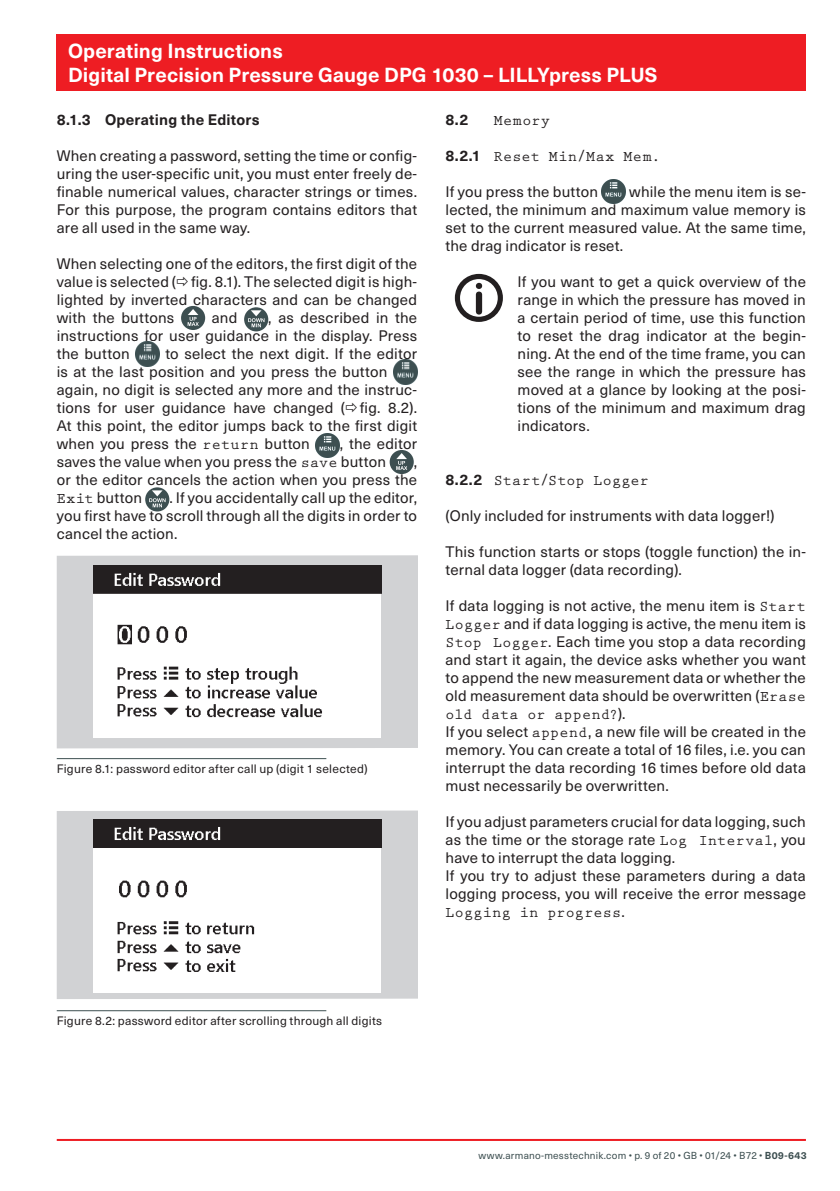
<style>
.page{position:relative;width:840px;height:1191px;background:#fff}
.page>*{position:absolute;margin:0;border:0;box-sizing:border-box;transform-origin:0 0}
.t1{font:700 20px/24px "Neue Haas Unica W1 G";letter-spacing:.005em;color:#fff}
.t2{font:15px/18px "Neue Haas Unica W1 G";letter-spacing:.01em;color:#231f20;text-align:justify}
.t3{font:700 15px "Prestige Elite Std";letter-spacing:.02em;color:#231f20}
.t4{font:700 15px "Neue Haas Unica W1 G";letter-spacing:.015em;color:#231f20}
.t5{font:12px "Neue Haas Unica W1 G";letter-spacing:.02em;color:#231f20}
.t6{font:10px "Neue Haas Unica W1 G";letter-spacing:.02em;color:#3d4f51}
.s1{font-family:"Neue Haas Unica W1 G"}
.s2{font-family:"Prestige Elite Std";font-weight:700}
.s3{font-family:"Neue Haas Unica W1 G";font-weight:400}
.s4{font-weight:700}
</style>
<div class="page">
<hr style="left:57px;top:1139px;width:748px;height:2px;background:#ee1d23">
<div style="left:57px;top:34px;width:748px;height:57px;background:#ee1d23"></div>
<div style="left:181px;top:306px;width:24px;height:24px;background:#3d4f51;border-radius:50%"></div>
<svg style="left:187px;top:309px;width:11px;height:17px"></svg>
<svg style="left:244px;top:307px;width:24px;height:24px"></svg>
<svg style="left:248px;top:310px;width:16px;height:17px"></svg>
<img style="left:135px;top:342px;width:24px;height:24px">
<img style="left:393px;top:360px;width:24px;height:24px">
<img style="left:315px;top:433px;width:25px;height:24px">
<div style="left:389px;top:450px;width:24px;height:24px;background:#3d4f51;border-radius:50%"></div>
<svg style="left:396px;top:453px;width:11px;height:17px"></svg>
<svg style="left:145px;top:487px;width:24px;height:24px"></svg>
<svg style="left:149px;top:490px;width:16px;height:17px"></svg>
<div style="left:57px;top:555px;width:361px;height:193px;background:#d1d2d4"></div>
<img style="left:93px;top:565px;width:288px;height:173px">
<hr style="left:57px;top:758px;width:269px;height:1px;background:#3d4f51">
<div style="left:57px;top:810px;width:361px;height:189px;background:#d1d2d4"></div>
<img style="left:93px;top:820px;width:288px;height:172px">
<hr style="left:57px;top:1010px;width:269px;height:1px;background:#3d4f51">
<img style="left:601px;top:180px;width:24px;height:24px">
<div style="left:454px;top:274px;width:48px;height:48px;border:5px solid #231f20;border-radius:50%"></div>
<svg style="left:475px;top:283px;width:7px;height:31px"></svg>
<h1 class="t1" style="left:68px;top:38px;width:590px">Operating Instructions<br>Digital Precision Pressure Gauge DPG 1030 – LILLYpress PLUS</h1>
<p class="t4" style="left:57px;top:108px;width:204px">8.1.3 Operating the Editors</p>
<p class="t2" style="left:57px;top:146px;width:362px">When creating a password, setting the time or config&shy;uring the user-specific unit, you must enter freely de&shy;finable numerical values, character strings or times.<br>For this purpose, the program contains editors that are all used in the same way.</p>
<p class="t2" style="left:57px;top:254px;width:362px">When selecting one of the editors, the first digit of the value is selected ( fig. 8.1). The selected digit is high&shy;lighted by inverted characters and can be changed with the buttons</p>
<p class="t4" style="left:445px;top:108px;width:24px">8.2</p>
<p class="t3" style="left:493px;top:112px;width:58px">Memory</p>
<p class="t3" style="left:445px;top:148px;width:216px"><span class="s1">8.2.1</span> Reset Min/Max Mem.</p>
<p class="t2" style="left:445px;top:182px;width:154px">If you press the button</p>
<p class="t2" style="left:445px;top:182px;width:362px;text-indent:183px">while the menu item is se&shy;lected, the minimum and maximum value memory is set to the current measured value. At the same time, the drag indicator is reset.</p>
<p class="t2" style="left:517px;top:272px;width:290px">If you want to get a quick overview of the range in which the pressure has moved in a certain period of time, use this function to reset the drag indicator at the begin&shy;ning. At the end of the time frame, you can see the range in which the pressure has moved at a glance by looking at the posi&shy;tions of the minimum and maximum drag indicators.</p>
<p class="t2" style="left:57px;top:308px;width:362px;text-indent:211px">, as described in the instructions for user guidance in the display. Press the button</p>
<p class="t2" style="left:212px;top:308px;width:27px">and</p>
<p class="t2" style="left:57px;top:344px;width:362px;text-align:left;text-indent:109px">to select the next digit. If the editor is at the last position and you press the button again, no digit is selected any more and the instruc&shy;tions for user guidance have changed ( fig. 8.2).<br>At this point, the editor jumps back to the first digit when you press the <span class="s2">return</span> button</p>
<p class="t2" style="left:57px;top:434px;width:361px;text-indent:283px">, the editor saves the value when you press the <span class="s2">save</span> button</p>
<p class="t2" style="left:57px;top:452px;width:361px;text-indent:357px">, or the editor cancels the action when you press the <span class="s2">Exit</span> button</p>
<p class="t3" style="left:445px;top:472px;width:205px"><span class="s1">8.2.2</span> Start/Stop Logger</p>
<p class="t2" style="left:445px;top:506px;width:330px">(Only included for instruments with data logger!)</p>
<p class="t2" style="left:445px;top:542px;width:362px">This function starts or stops (toggle function) the in&shy;ternal data logger (data recording).</p>
<p class="t2" style="left:445px;top:596px;width:362px">If data logging is not active, the menu item is <span class="s2">Start Logger</span> and if data logging is active, the menu item is <span class="s2">Stop Logger</span>. Each time you stop a data recording and start it again, the device asks whether you want to append the new measurement data or whether the old measurement data should be overwritten (<span class="s2">Erase</span></p>
<p class="t3" style="left:445px;top:706px;width:181px">old data or append?<span class="s3">).</span></p>
<p class="t2" style="left:445px;top:722px;width:362px">If you select <span class="s2">append</span>, a new file will be created in the memory. You can create a total of 16 files, i.e. you can interrupt the data recording 16 times before old data must necessarily be overwritten.</p>
<p class="t2" style="left:445px;top:812px;width:362px;text-align:left">If you adjust parameters crucial for data logging, such as the time or the storage rate <span class="s2">Log Interval</span>, you have to interrupt the data logging.<br>If you try to adjust these parameters during a data logging process, you will receive the error message</p>
<p class="t3" style="left:445px;top:904px;width:181px">Logging in progress<span class="s3">.</span></p>
<p class="t2" style="left:57px;top:488px;width:361px;text-indent:112px">. If you accidentally call up the editor, you first have to scroll through all the digits in order to cancel the action.</p>
<p class="t5" style="left:57px;top:760px;width:312px">Figure 8.1: password editor after call up (digit 1 selected)</p>
<p class="t5" style="left:57px;top:1012px;width:327px">Figure 8.2: password editor after scrolling through all digits</p>
<p class="t6" style="left:478px;top:1148px;width:329px">www.armano-messtechnik.com • p. 9 of 20 • GB • 01/24 • B72 • <span class="s4">B09-643</span></p>
</div>
